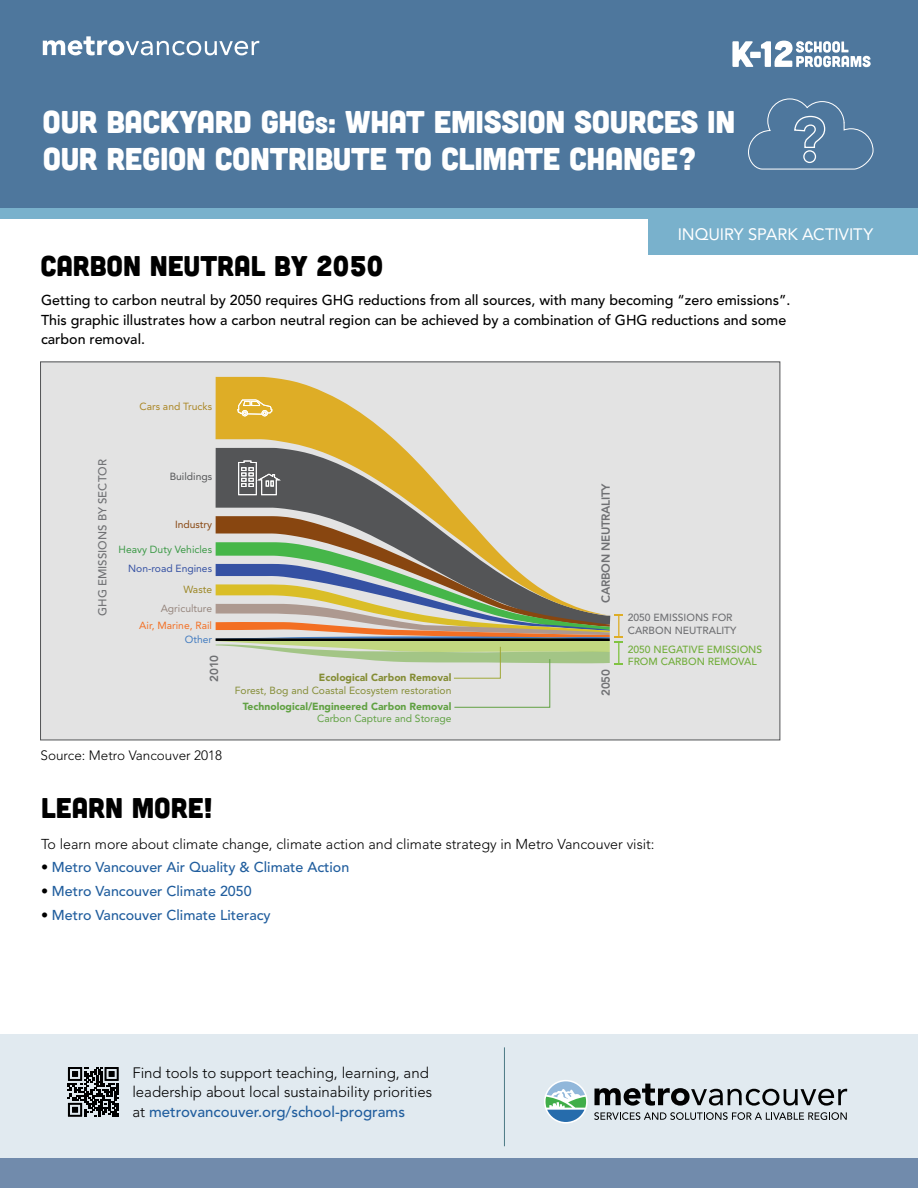
<style>
.page{position:relative;width:918px;height:1188px;background:#fff}
.page>*{position:absolute;margin:0;border:0;box-sizing:border-box;transform-origin:0 0}
.t1{font:31.5px/37.8px "Cubano";letter-spacing:-.01em;color:#fff}
.t2{font:28.5px "Cubano";color:#000}
.t3{font:16.5px "Avenir LT Std";letter-spacing:-.005em;color:#fff}
.t4{font:300 15px/19.5px "Avenir LT Std";color:#000}
.t5{font:500 14.25px/19.5px "Avenir LT Std";color:#000}
.t6{font:500 14.25px "Avenir LT Std";color:#215e9e}
.t7{font:300 14.25px "Avenir LT Std";color:#000}
.t8{font:300 13.5px "Avenir LT Std";color:#000}
.t9{font:800 11.55px "Avenir LT Std";letter-spacing:-.025em;color:#6f7073}
.t10{font:500 11.4px "Avenir LT Std";color:#6f7073}
.t11{font:10.35px "Avenir LT Std";color:#858d36}
.t12{font:500 10.35px/12.5px "Avenir LT Std";color:#71ad3a}
.t13{font:900 10.35px "Avenir LT Std";color:#61a143}
.t14{font:500 10.35px/12.5px "Avenir LT Std";color:#6f7073}
.t15{font:900 10.35px "Avenir LT Std";color:#858d36}
.t16{font:10.35px "Avenir LT Std";color:#61a143}
.t17{font:10.35px "Avenir LT Std";color:#3b9946}
.t18{font:10.35px "Avenir LT Std";color:#f36f23}
.t19{font:10.35px "Avenir LT Std";color:#3551a3}
.t20{font:10.35px "Avenir LT Std";color:#aa8624}
.t21{font:10.35px "Avenir LT Std";color:#96867e}
.t22{font:10.35px "Avenir LT Std";color:#545557}
.t23{font:10.35px "Avenir LT Std";color:#884610}
.t24{font:10.35px "Avenir LT Std";color:#9b8623}
.t25{font:10.35px "Avenir LT Std";color:#437cc0}
.s1{font-size:22.5px}
.s2{font-weight:300;color:#000}
.s3{font-weight:500;color:#215e9e}
</style>
<div class="page">
<div style="left:41px;top:362px;width:739px;height:378px;background:#e3e3e3"></div>
<svg style="left:216px;top:377px;width:249px;height:139px"></svg>
<svg style="left:216px;top:516px;width:273px;height:26px"></svg>
<svg style="left:237px;top:399px;width:35px;height:18px"></svg>
<svg style="left:238px;top:460px;width:43px;height:35px;background:#828384"></svg>
<svg style="left:216px;top:542px;width:407px;height:166px"></svg>
<div style="left:0;top:202px;width:918px;height:16px;background:#79b1cc"></div>
<div style="left:0;top:0;width:918px;height:207px;background:#4e779d"></div>
<svg style="left:43px;top:36px;width:216px;height:19px"></svg>
<svg style="left:748px;top:98px;width:126px;height:72px"></svg>
<div style="left:648px;top:218px;width:270px;height:36px;background:#79b1cc"></div>
<svg style="left:732px;top:41px;width:22px;height:26px"></svg>
<div style="left:750px;top:52px;width:11px;height:6px;background:#fff"></div>
<svg style="left:761px;top:41px;width:110px;height:26px"></svg>
<div style="left:0;top:1035px;width:918px;height:153px;background:#e1eaf0"></div>
<hr style="left:504px;top:1047px;width:1px;height:99px;background:#4b7984">
<svg style="left:68px;top:1067px;width:51px;height:50px"></svg>
<div style="left:0;top:1158px;width:918px;height:30px;background:#718bac"></div>
<svg style="left:594px;top:1084px;width:253px;height:22px"></svg>
<svg style="left:594px;top:1112px;width:253px;height:8px"></svg>
<svg style="left:544px;top:1080px;width:44px;height:44px"></svg>
<svg style="left:546px;top:1081px;width:40px;height:41px"></svg>
<h1 class="t1" style="left:43px;top:101px;width:694px">OUR BACKYARD GHG<span class="s1">S</span>: WHAT EMISSION SOURCES IN<br>OUR REGION CONTRIBUTE TO CLIMATE CHANGE?</h1>
<h2 class="t2" style="left:40px;top:248px;width:345px">CARBON NEUTRAL BY 2050</h2>
<p class="t3" style="left:678px;top:224px;width:197px">INQUIRY SPARK ACTIVITY</p>
<p class="t5" style="left:41px;top:291px;width:751px">Getting to carbon neutral by 2050 requires GHG reductions from all sources, with many becoming “zero emissions”.<br>This graphic illustrates how a carbon neutral region can be achieved by a combination of GHG reductions and some carbon removal.</p>
<p class="t20" style="left:139px;top:401px;width:74px">Cars and Trucks</p>
<p class="t10" style="left:96px;top:616px;width:158px;rotate:-90deg">GHG EMISSIONS BY SECTOR</p>
<p class="t22" style="left:170px;top:470px;width:44px">Buildings</p>
<p class="t23" style="left:175px;top:518px;width:39px">Industry</p>
<p class="t17" style="left:119px;top:543px;width:95px">Heavy Duty Vehicles</p>
<p class="t19" style="left:128px;top:563px;width:85px">Non-road Engines</p>
<p class="t24" style="left:183px;top:584px;width:30px">Waste</p>
<p class="t21" style="left:161px;top:602px;width:53px">Agriculture</p>
<p class="t18" style="left:139px;top:620px;width:74px">Air, Marine, Rail</p>
<p class="t25" style="left:185px;top:634px;width:29px">Other</p>
<p class="t9" style="left:207px;top:682px;width:28px;rotate:-90deg">2010</p>
<p class="t8" style="left:41px;top:748px;width:183px">Source: Metro Vancouver 2018</p>
<p class="t15" style="left:319px;top:671px;width:134px">Ecological Carbon Removal</p>
<p class="t11" style="left:235px;top:684px;width:218px">Forest, Bog and Coastal Ecosystem restoration</p>
<p class="t13" style="left:243px;top:700px;width:210px">Technological/Engineered Carbon Removal</p>
<p class="t16" style="left:317px;top:713px;width:136px">Carbon Capture and Storage</p>
<p class="t9" style="left:599px;top:603px;width:121px;rotate:-90deg">CARBON NEUTRALITY</p>
<p class="t9" style="left:599px;top:696px;width:28px;rotate:-90deg">2050</p>
<p class="t14" style="left:628px;top:612px;width:110px">2050 EMISSIONS FOR<br>CARBON NEUTRALITY</p>
<p class="t12" style="left:628px;top:643px;width:136px">2050 NEGATIVE EMISSIONS<br>FROM CARBON REMOVAL</p>
<h2 class="t2" style="left:41px;top:790px;width:173px">LEARN MORE!</h2>
<p class="t7" style="left:41px;top:835px;width:615px">To learn more about climate change, climate action and climate strategy in Metro Vancouver visit:</p>
<p class="t6" style="left:41px;top:859px;width:310px"><span class="s2">•</span> Metro Vancouver Air Quality &amp; Climate Action</p>
<p class="t6" style="left:41px;top:883px;width:212px"><span class="s2">•</span> Metro Vancouver Climate 2050</p>
<p class="t6" style="left:41px;top:907px;width:231px"><span class="s2">•</span> Metro Vancouver Climate Literacy</p>
<p class="t4" style="left:132px;top:1063px;width:301px">Find tools to support teaching, learning, and leadership about local sustainability priorities at <span class="s3">metrovancouver.org/school-programs</span></p>
</div>
